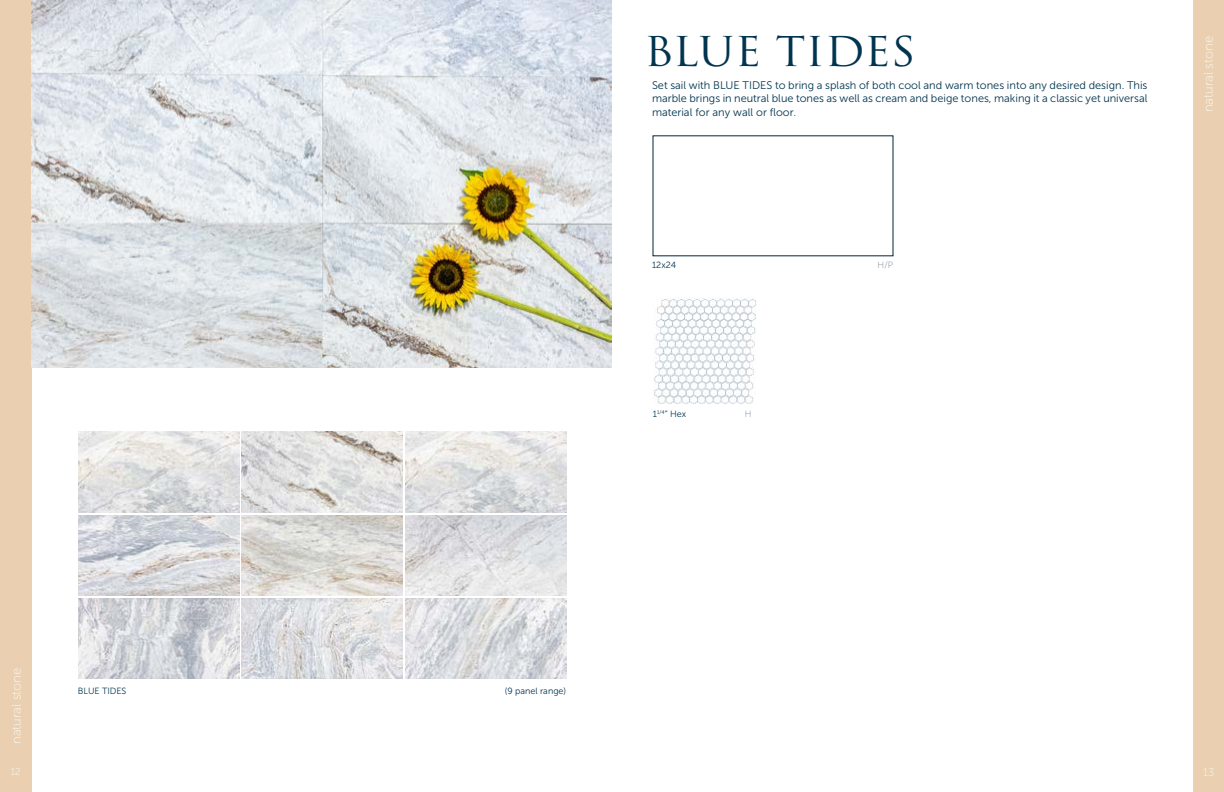
<style>
.page{position:relative;width:1224px;height:792px;background:#fff}
.page>*{position:absolute;margin:0;border:0;box-sizing:border-box;transform-origin:0 0}
.t1{font:40px "Trajan Pro 3";color:#01344f;scale:1.09 1}
.t2{font:13px "Museo Sans 100";color:#f8fbf6}
.t3{font:11px/13.2px "Museo Sans 300";color:#01344f;text-align:justify}
.t4{font:11px "Museo Sans 100";color:#f8fbf6}
.t5{font:10px "Museo Sans 100";color:#f8fbf6}
.t6{font:9px "Museo Sans 300";color:#01344f}
.t7{font:9px "Museo Sans 100";color:#727b8f}
</style>
<div class="page">
<div style="left:0;top:0;width:32px;height:792px;background:#ebcfb1"></div>
<div style="left:1193px;top:0;width:31px;height:792px;background:#ebcfb1"></div>
<img style="left:32px;top:0;width:580px;height:368px">
<img style="left:653px;top:297px;width:103px;height:107px">
<img style="left:78px;top:598px;width:161px;height:81px">
<img style="left:241px;top:598px;width:162px;height:81px">
<img style="left:405px;top:598px;width:161px;height:81px">
<img style="left:78px;top:515px;width:161px;height:80px">
<img style="left:242px;top:515px;width:161px;height:80px">
<img style="left:405px;top:515px;width:161px;height:80px">
<img style="left:78px;top:432px;width:161px;height:80px">
<img style="left:242px;top:432px;width:161px;height:80px">
<img style="left:405px;top:432px;width:161px;height:80px">
<h1 class="t1" style="left:644px;top:24px;width:251px">BLUE TIDES</h1>
<p class="t3" style="left:652px;top:79px;width:497px">Set sail with BLUE TIDES to bring a splash of both cool and warm tones into any desired design. This marble brings in neutral blue tones as well as cream and beige tones, making it a classic yet universal material for any wall or floor.</p>
<p class="t2" style="left:1201px;top:112px;width:78px;rotate:-90deg">natural stone</p>
<p class="t6" style="left:652px;top:260px;width:25px">12x24</p>
<p class="t6" style="left:653px;top:409px;width:35px">1<sup>1/4</sup>” Hex</p>
<p class="t7" style="left:745px;top:409px;width:8px">H</p>
<p class="t7" style="left:878px;top:260px;width:17px">H/P</p>
<p class="t2" style="left:9px;top:744px;width:78px;rotate:-90deg">natural stone</p>
<p class="t6" style="left:78px;top:686px;width:50px">BLUE TIDES</p>
<p class="t6" style="left:505px;top:686px;width:63px">(9 panel range)</p>
<p class="t5" style="left:11px;top:767px;width:11px">12</p>
<p class="t4" style="left:1203px;top:767px;width:12px">13</p>
</div>
